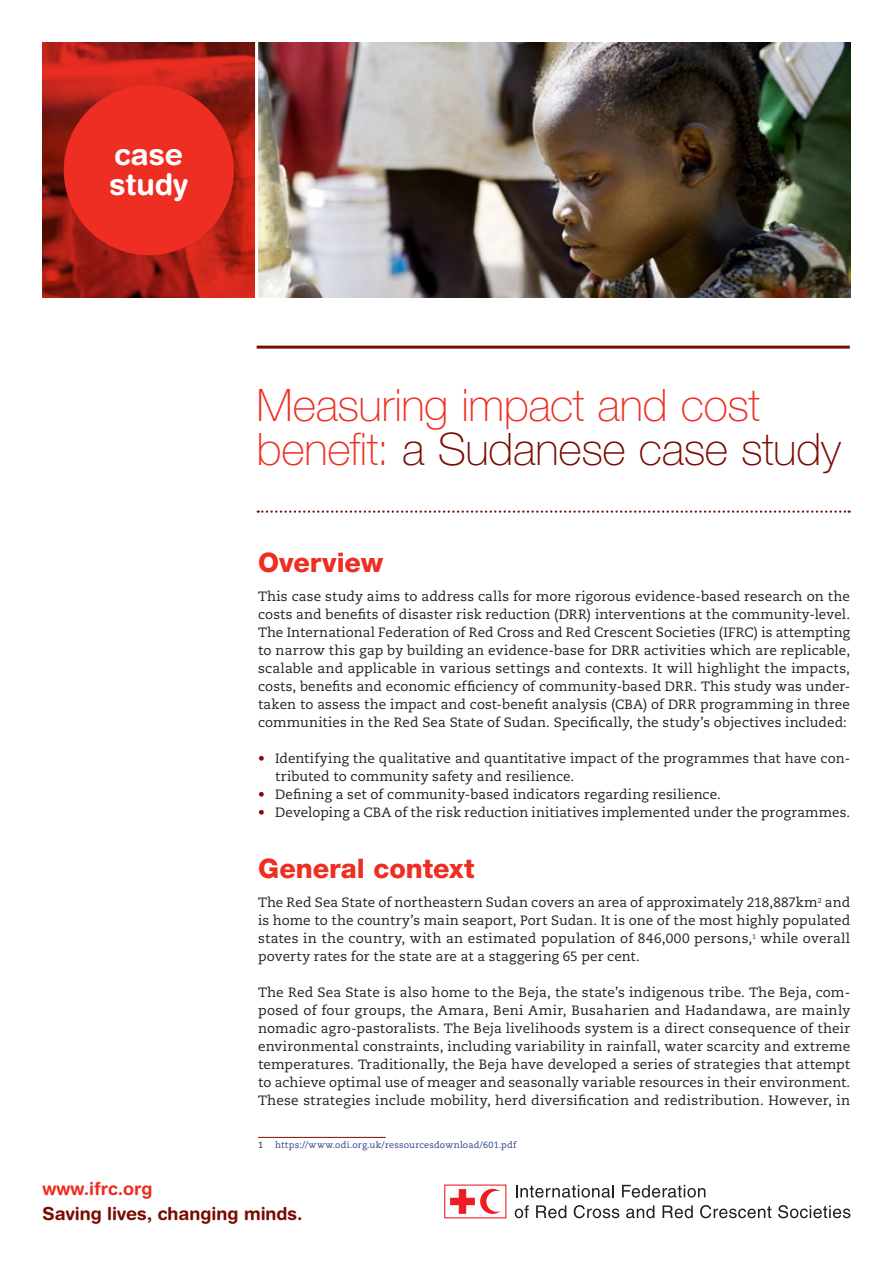
<style>
.page{position:relative;width:893px;height:1263px;background:#fff}
.page>*{position:absolute;margin:0;border:0;box-sizing:border-box;transform-origin:0 0}
.Project_title{font:100 44.85px/44.8px "Helvetica Neue LT Std";letter-spacing:-.01em;color:#ee2e22}
.t1{font:700 30px/30px "Helvetica Rounded LT Std";color:#fff}
.Heading_1{font:800 27px "Helvetica Neue LT Std";color:#ee2e22}
.t2{font:700 18px "Helvetica Rounded LT Std";color:#790b00}
.t3{font:700 18px "Helvetica Rounded LT Std";color:#ee2e22}
.List_bulleted_1{font:13.5px/18px "Caecilia LT Std";letter-spacing:.01em;color:#231f20;text-align:justify}
.Footnote_Text{font:9px "Caecilia LT Std";letter-spacing:.025em;color:#2d3c8f}
.Footnote_Text-2{font:9px "Caecilia LT Std";color:#231f20}
.s1{color:#790b00}
</style>
<div class="page">
<hr style="left:258px;top:1137px;width:128px;height:1px;background:#790b00">
<hr style="left:257px;top:346px;width:593px;height:3px;background:#790b00">
<svg style="left:258px;top:510px;width:592px;height:3px"></svg>
<svg style="left:516px;top:1185px;width:98px;height:12px"></svg>
<svg style="left:622px;top:1185px;width:83px;height:12px"></svg>
<svg style="left:515px;top:1205px;width:14px;height:13px"></svg>
<svg style="left:536px;top:1205px;width:30px;height:13px"></svg>
<svg style="left:574px;top:1205px;width:45px;height:13px"></svg>
<svg style="left:626px;top:1205px;width:28px;height:13px"></svg>
<svg style="left:662px;top:1205px;width:31px;height:13px"></svg>
<svg style="left:700px;top:1205px;width:71px;height:13px"></svg>
<svg style="left:778px;top:1205px;width:72px;height:13px"></svg>
<svg style="left:450px;top:1189px;width:51px;height:25px"></svg>
<img style="left:258px;top:43px;width:592px;height:255px">
<svg style="left:43px;top:43px;width:212px;height:255px;background:#a91f16"></svg>
<div style="left:64px;top:85px;width:170px;height:170px;background:#ee2e22;border-radius:50%"></div>
<p class="t1" style="left:109px;top:139px;width:80px">case study</p>
<p class="Project_title" style="left:257px;top:382px;width:586px">Measuring impact and cost benefit: <span class="s1">a Sudanese case study</span></p>
<p class="Heading_1" style="left:258px;top:546px;width:127px">Overview</p>
<p class="List_bulleted_1" style="left:258px;top:587px;width:594px">This case study aims to address calls for more rigorous evidence-based research on the costs and benefits of disaster risk reduction (DRR) interventions at the community-level.<br>The International Federation of Red Cross and Red Crescent Societies (IFRC) is attempting to narrow this gap by building an evidence-base for DRR activities which are replicable, scalable and applicable in various settings and contexts. It will highlight the impacts, costs, benefits and economic efficiency of community-based DRR. This study was under&shy;taken to assess the impact and cost-benefit analysis (CBA) of DRR programming in three communities in the Red Sea State of Sudan. Specifically, the study’s objectives included:</p>
<p class="List_bulleted_1" style="left:275px;top:749px;width:577px;text-indent:-17px"><span class="s1">•</span> Identifying the qualitative and quantitative impact of the programmes that have con&shy;tributed to community safety and resilience.</p>
<p class="List_bulleted_1" style="left:258px;top:785px;width:464px"><span class="s1">•</span> Defining a set of community-based indicators regarding resilience.</p>
<p class="List_bulleted_1" style="left:258px;top:803px;width:594px"><span class="s1">•</span> Developing a CBA of the risk reduction initiatives implemented under the programmes.</p>
<p class="Heading_1" style="left:258px;top:852px;width:218px">General context</p>
<p class="List_bulleted_1" style="left:258px;top:893px;width:594px">The Red Sea State of northeastern Sudan covers an area of approximately 218,887km<sup>2</sup> and is home to the country’s main seaport, Port Sudan. It is one of the most highly populated states in the country, with an estimated population of 846,000 persons,<sup>1</sup> while overall poverty rates for the state are at a staggering 65 per cent.</p>
<p class="List_bulleted_1" style="left:258px;top:983px;width:594px">The Red Sea State is also home to the Beja, the state’s indigenous tribe. The Beja, com&shy;posed of four groups, the Amara, Beni Amir, Busaharien and Hadandawa, are mainly nomadic agro-pastoralists. The Beja livelihoods system is a direct consequence of their environmental constraints, including variability in rainfall, water scarcity and extreme temperatures. Traditionally, the Beja have developed a series of strategies that attempt to achieve optimal use of meager and seasonally variable resources in their environment.<br>These strategies include mobility, herd diversification and redistribution. However, in</p>
<p class="Footnote_Text-2" style="left:258px;top:1140px;width:7px">1</p>
<p class="Footnote_Text" style="left:275px;top:1140px;width:243px">https://www.odi.org.uk/ressourcesdownload/601.pdf</p>
<p class="t3" style="left:43px;top:1178px;width:112px">www.ifrc.org</p>
<p class="t2" style="left:43px;top:1202px;width:262px">Saving lives, changing minds.</p>
</div>
